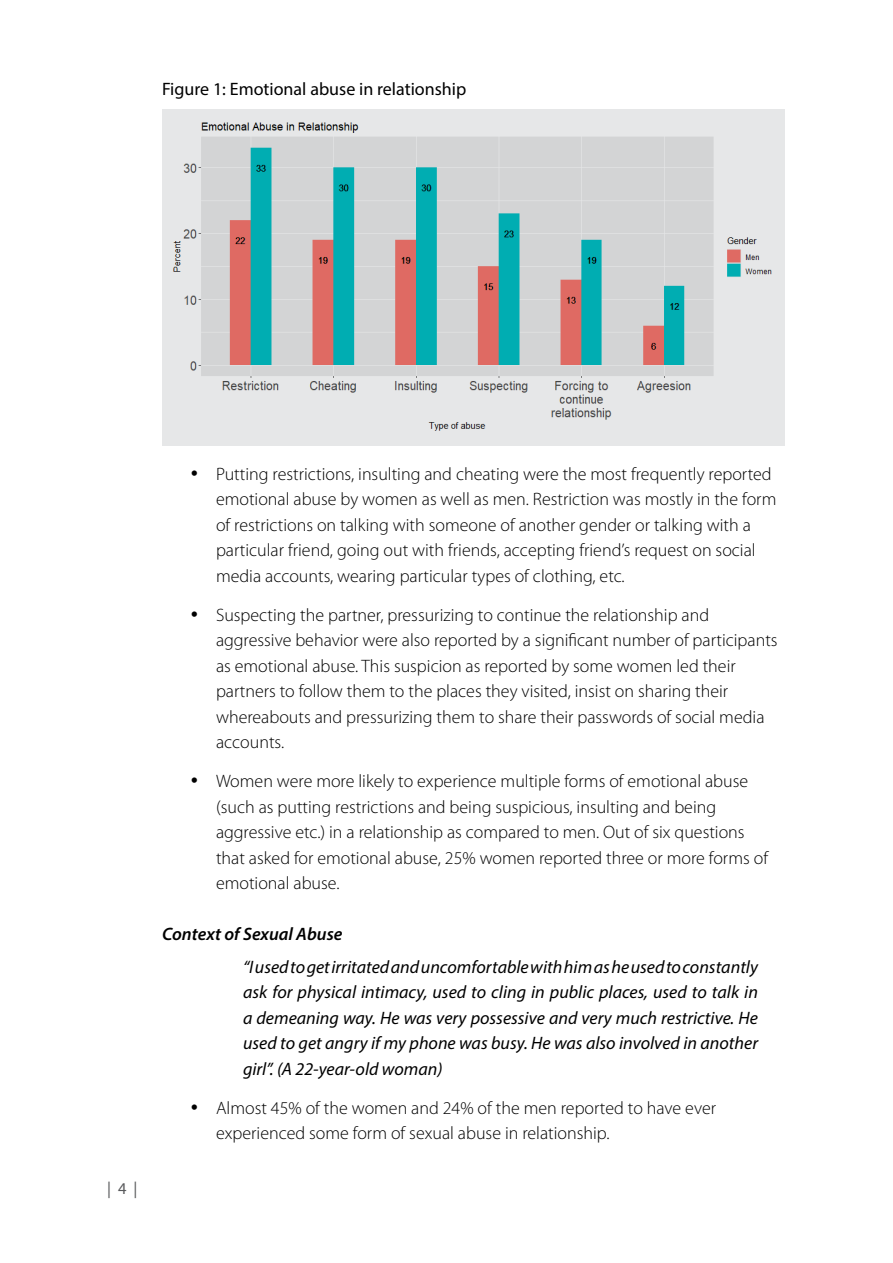
<style>
.page{position:relative;width:893px;height:1263px;background:#fff}
.page>*{position:absolute;margin:0;border:0;box-sizing:border-box;transform-origin:0 0}
.t1{font:300 18px/25.5px "Myriad Pro";color:#000}
.t2{font:italic 18px/25.5px "Myriad Pro";color:#000;text-align:justify}
.t3{font:18px "Myriad Pro";color:#000}
.t4{font:italic 600 18px "Myriad Pro";color:#000}
.t5{font:16.5px "Myriad Pro";color:#58595b}
.s1{font-family:"Futura BT"}
</style>
<div class="page">
<div style="left:162px;top:109px;width:623px;height:337px;background:#e6e7e8"></div>
<img style="left:173px;top:122px;width:599px;height:309px">
<p class="t3" style="left:162px;top:77px;width:306px">Figure 1: Emotional abuse in relationship</p>
<p class="t5" style="left:107px;top:1179px;width:32px">| 4 |</p>
<p class="t1" style="left:216px;top:461px;width:562px;text-indent:-27px"><span class="s1">•</span> Putting restrictions, insulting and cheating were the most frequently reported emotional abuse by women as well as men. Restriction was mostly in the form of restrictions on talking with someone of another gender or talking with a particular friend, going out with friends, accepting friend’s request on social media accounts, wearing particular types of clothing, etc.</p>
<p class="t1" style="left:216px;top:602px;width:563px;text-indent:-27px"><span class="s1">•</span> Suspecting the partner, pressurizing to continue the relationship and aggressive behavior were also reported by a significant number of participants as emotional abuse. This suspicion as reported by some women led their partners to follow them to the places they visited, insist on sharing their whereabouts and pressurizing them to share their passwords of social media accounts.</p>
<p class="t1" style="left:216px;top:769px;width:553px;text-indent:-27px"><span class="s1">•</span> Women were more likely to experience multiple forms of emotional abuse (such as putting restrictions and being suspicious, insulting and being aggressive etc.) in a relationship as compared to men. Out of six questions that asked for emotional abuse, 25% women reported three or more forms of emotional abuse.</p>
<p class="t4" style="left:162px;top:923px;width:182px">Context of Sexual Abuse</p>
<p class="t2" style="left:243px;top:953px;width:516px">“I used to get irritated and uncomfortable with him as he used to constantly ask for physical intimacy, used to cling in public places, used to talk in a demeaning way. He was very possessive and very much restrictive. He used to get angry if my phone was busy. He was also involved in another girl”. (A 22-year-old woman)</p>
<p class="t1" style="left:216px;top:1095px;width:502px;text-indent:-27px"><span class="s1">•</span> Almost 45% of the women and 24% of the men reported to have ever experienced some form of sexual abuse in relationship.</p>
</div>
